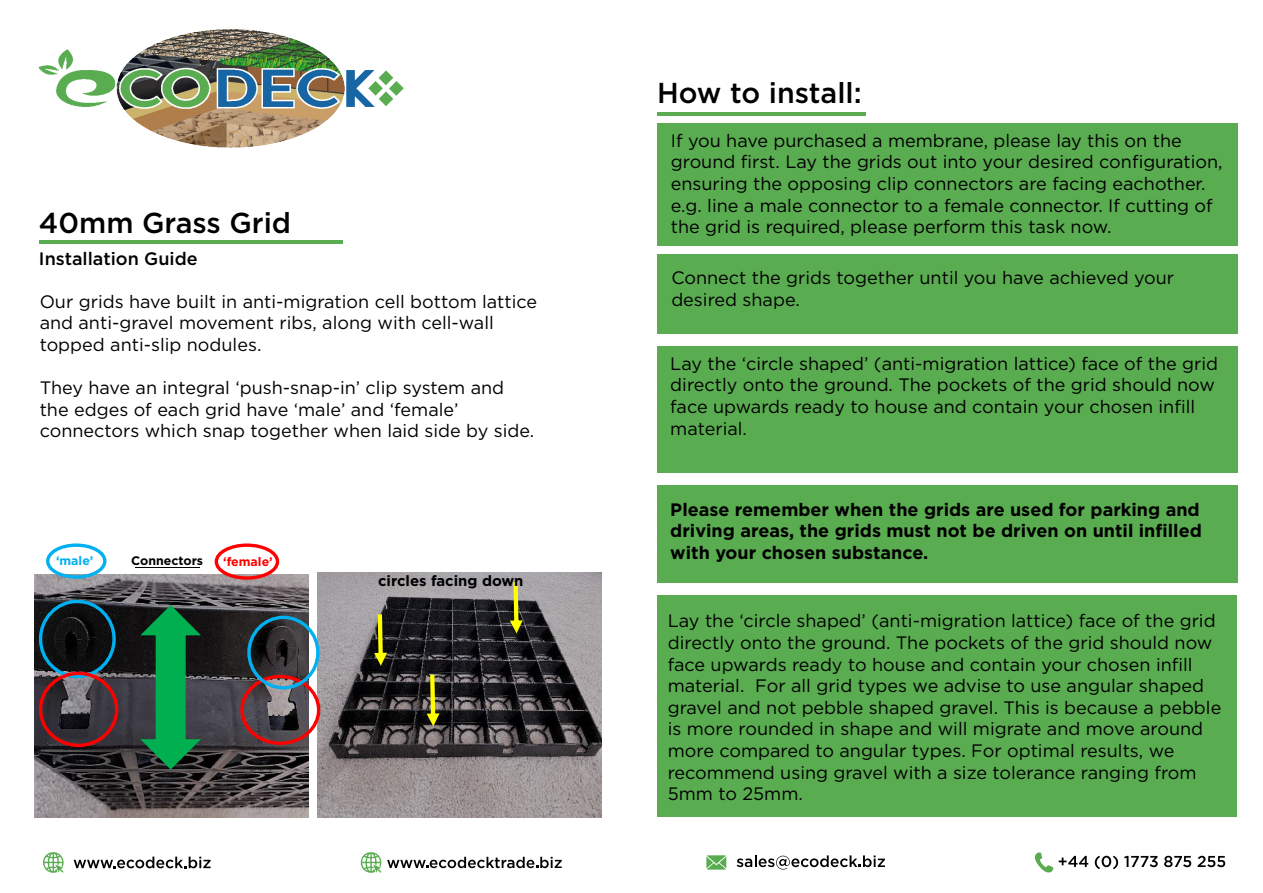
<style>
.page{position:relative;width:1263px;height:893px;background:#fff}
.page>*{position:absolute;margin:0;border:0;box-sizing:border-box;transform-origin:0 0}
.t1{font:500 28.8px "Gotham";color:#000}
.t2{font:18px/21.6px "Gotham";color:#000}
.t3{font:700 18px/21.6px "Gotham";color:#000}
.t4{font:500 18px "Gotham";color:#000}
.t5{font:700 14.85px "Gotham";color:#000}
.t6{font:700 12.3px "Gotham";color:#000}
.t7{font:700 12.3px "Gotham";color:#f00}
.t8{font:700 12.3px "Gotham";color:#00b0f0}
</style>
<div class="page">
<img style="left:38px;top:30px;width:366px;height:117px">
<hr style="left:39px;top:240px;width:303px;height:4px;background:#5aac51">
<hr style="left:657px;top:112px;width:209px;height:4px;background:#5aac51">
<svg style="left:1059px;top:856px;width:29px;height:11px"></svg>
<svg style="left:1095px;top:856px;width:23px;height:13px"></svg>
<svg style="left:1124px;top:856px;width:34px;height:11px"></svg>
<svg style="left:1164px;top:856px;width:27px;height:11px"></svg>
<svg style="left:1198px;top:856px;width:27px;height:11px"></svg>
<svg style="left:1035px;top:852px;width:18px;height:20px"></svg>
<svg style="left:737px;top:855px;width:148px;height:15px"></svg>
<svg style="left:706px;top:855px;width:20px;height:15px"></svg>
<svg style="left:74px;top:857px;width:137px;height:11px"></svg>
<svg style="left:43px;top:852px;width:21px;height:21px"></svg>
<svg style="left:360px;top:852px;width:202px;height:21px"></svg>
<img style="left:318px;top:572px;width:283px;height:245px">
<svg style="left:510px;top:582px;width:13px;height:51px"></svg>
<svg style="left:374px;top:614px;width:13px;height:52px"></svg>
<svg style="left:427px;top:675px;width:12px;height:51px"></svg>
<hr style="left:135px;top:567px;width:65px;height:1px;background:#000">
<img style="left:35px;top:574px;width:273px;height:243px">
<div style="left:240px;top:675px;width:80px;height:70px;border:3px solid #f00;border-radius:50%"></div>
<div style="left:39px;top:600px;width:77px;height:78px;border:3px solid #00b0f0;border-radius:50%"></div>
<div style="left:247px;top:616px;width:73px;height:73px;border:3px solid #00b0f0;border-radius:50%"></div>
<div style="left:39px;top:672px;width:79px;height:75px;border:3px solid #f00;border-radius:50%"></div>
<svg style="left:139px;top:604px;width:64px;height:167px;background:#19693f"></svg>
<div style="left:215px;top:543px;width:64px;height:37px;border:3px solid #f00;border-radius:50%"></div>
<div style="left:46px;top:543px;width:60px;height:36px;border:3px solid #00b0f0;border-radius:50%"></div>
<div style="left:657px;top:123px;width:581px;height:123px;background:#5aac51"></div>
<div style="left:657px;top:254px;width:581px;height:80px;background:#5aac51"></div>
<div style="left:657px;top:346px;width:581px;height:126px;background:#5aac51"></div>
<div style="left:657px;top:485px;width:581px;height:97px;background:#5aac51"></div>
<div style="left:657px;top:595px;width:580px;height:221px;background:#5aac51"></div>
<h1 class="t1" style="left:39px;top:204px;width:254px">40mm Grass Grid</h1>
<p class="t4" style="left:39px;top:246px;width:160px">Installation Guide</p>
<p class="t2" style="left:40px;top:290px;width:499px">Our grids have built in anti-migration cell bottom lattice and anti-gravel movement ribs, along with cell-wall topped anti-slip nodules.</p>
<p class="t2" style="left:40px;top:377px;width:496px">They have an integral ‘push-snap-in’ clip system and the edges of each grid have ‘male’ and ‘female’ connectors which snap together when laid side by side.</p>
<p class="t8" style="left:56px;top:553px;width:39px">‘male’</p>
<p class="t6" style="left:131px;top:553px;width:73px">Connectors</p>
<p class="t7" style="left:223px;top:553px;width:51px">‘female’</p>
<p class="t5" style="left:378px;top:571px;width:147px">circles facing down</p>
<h1 class="t1" style="left:657px;top:74px;width:206px">How to install:</h1>
<p class="t2" style="left:671px;top:129px;width:553px">If you have purchased a membrane, please lay this on the ground first. Lay the grids out into your desired configuration, ensuring the opposing clip connectors are facing eachother. e.g. line a male connector to a female connector. If cutting of the grid is required, please perform this task now.</p>
<p class="t2" style="left:671px;top:266px;width:504px">Connect the grids together until you have achieved your desired shape.</p>
<p class="t2" style="left:670px;top:352px;width:549px">Lay the ‘circle shaped’ (anti-migration lattice) face of the grid directly onto the ground. The pockets of the grid should now face upwards ready to house and contain your chosen infill material.</p>
<p class="t3" style="left:670px;top:498px;width:533px">Please remember when the grids are used for parking and driving areas, the grids must not be driven on until infilled with your chosen substance.</p>
<p class="t2" style="left:668px;top:610px;width:555px">Lay the ‘circle shaped’ (anti-migration lattice) face of the grid directly onto the ground. The pockets of the grid should now face upwards ready to house and contain your chosen infill material. For all grid types we advise to use angular shaped gravel and not pebble shaped gravel. This is because a pebble is more rounded in shape and will migrate and move around more compared to angular types. For optimal results, we recommend using gravel with a size tolerance ranging from 5mm to 25mm.</p>
</div>
